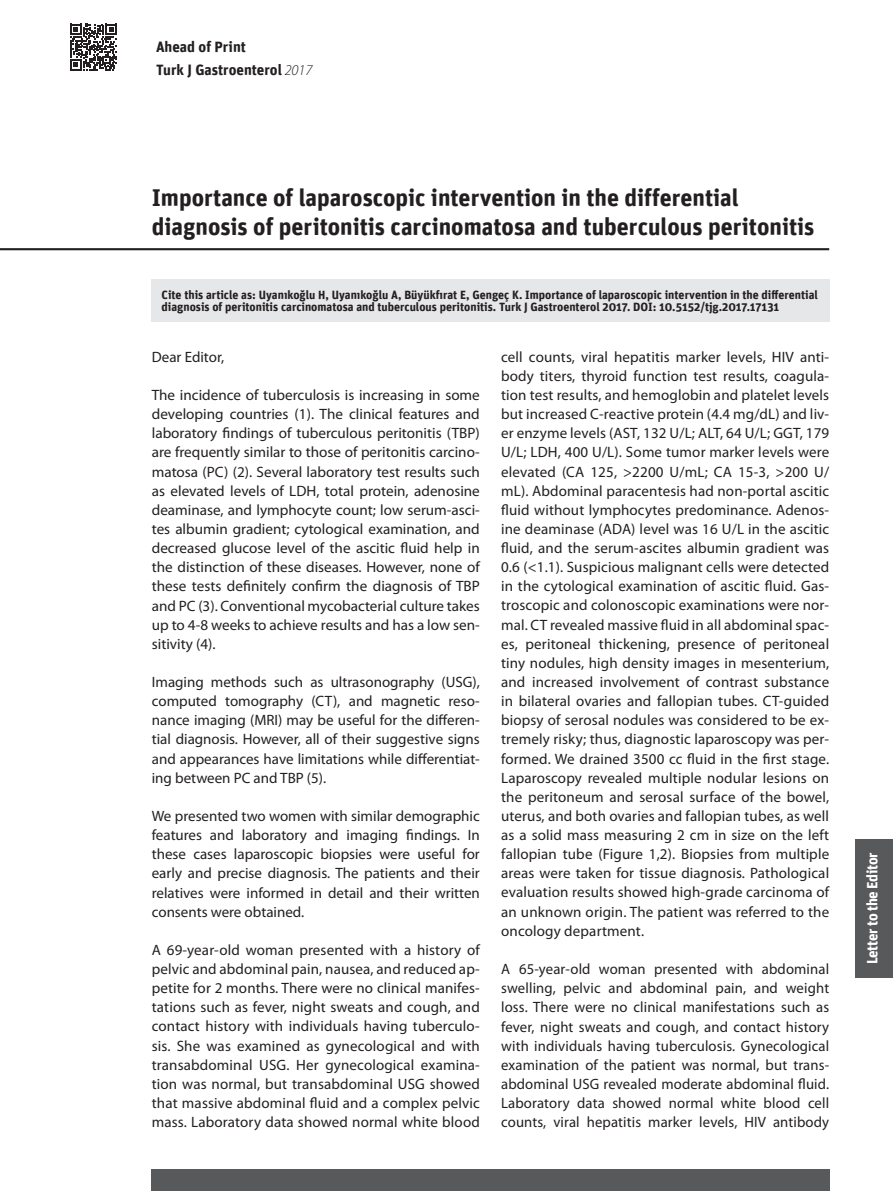
<style>
.page{position:relative;width:893px;height:1191px;background:#fff}
.page>*{position:absolute;margin:0;border:0;box-sizing:border-box;transform-origin:0 0}
.t1{font:700 24px/29.5px "Unit";color:#231f20}
.t2{font:15px/19px "Myriad Pro";color:#231f20;text-align:justify}
.t3{font:700 15px "Unit";color:#231f20}
.t4{font:700 15px "Unit";letter-spacing:-.025em;color:#fff}
.t5{font:700 12px/12px "Unit";color:#231f20}
.s1{font-family:"Myriad Pro";font-weight:300;font-style:italic}
</style>
<div class="page">
<hr style="left:0;top:248px;width:829px;height:2px;background:#231f20">
<svg style="left:70px;top:24px;width:47px;height:46px"></svg>
<div style="left:151px;top:1169px;width:678px;height:22px;background:#58595b"></div>
<div style="left:856px;top:839px;width:37px;height:138px;background:#58595b"></div>
<div style="left:151px;top:279px;width:678px;height:42px;background:#e6e7e8"></div>
<p class="t3" style="left:156px;top:37px;width:91px">Ahead of Print</p>
<p class="t3" style="left:156px;top:61px;width:158px">Turk J Gastroenterol <span class="s1">2017</span></p>
<h1 class="t1" style="left:152px;top:182px;width:664px">Importance of laparoscopic intervention in the differential diagnosis of peritonitis carcinomatosa and tuberculous peritonitis</h1>
<p class="t5" style="left:162px;top:288px;width:658px">Cite this article as: Uyanıkoğlu H, Uyanıkoğlu A, Büyükfırat E, Gengeç K. Importance of laparoscopic intervention in the differential diagnosis of peritonitis carcinomatosa and tuberculous peritonitis. Turk J Gastroenterol 2017. DOI: 10.5152/tjg.2017.17131</p>
<p class="t2" style="left:152px;top:347px;width:74px">Dear Editor,</p>
<p class="t2" style="left:152px;top:385px;width:330px">The incidence of tuberculosis is increasing in some developing countries (1). The clinical features and laboratory findings of tuberculous peritonitis (TBP) are frequently similar to those of peritonitis carcino&shy;matosa (PC) (2). Several laboratory test results such as elevated levels of LDH, total protein, adenosine deaminase, and lymphocyte count; low serum-asci&shy;tes albumin gradient; cytological examination, and decreased glucose level of the ascitic fluid help in the distinction of these diseases. However, none of these tests definitely confirm the diagnosis of TBP and PC (3). Conventional mycobacterial culture takes up to 4-8 weeks to achieve results and has a low sen&shy;sitivity (4).</p>
<p class="t2" style="left:152px;top:672px;width:330px">Imaging methods such as ultrasonography (USG), computed tomography (CT), and magnetic reso&shy;nance imaging (MRI) may be useful for the differen&shy;tial diagnosis. However, all of their suggestive signs and appearances have limitations while differentiat&shy;ing between PC and TBP (5).</p>
<p class="t2" style="left:152px;top:806px;width:330px">We presented two women with similar demographic features and laboratory and imaging findings. In these cases laparoscopic biopsies were useful for early and precise diagnosis. The patients and their relatives were informed in detail and their written consents were obtained.</p>
<p class="t2" style="left:152px;top:940px;width:330px">A 69-year-old woman presented with a history of pelvic and abdominal pain, nausea, and reduced ap&shy;petite for 2 months. There were no clinical manifes&shy;tations such as fever, night sweats and cough, and contact history with individuals having tuberculo&shy;sis. She was examined as gynecological and with transabdominal USG. Her gynecological examina&shy;tion was normal, but transabdominal USG showed that massive abdominal fluid and a complex pelvic mass. Laboratory data showed normal white blood</p>
<p class="t2" style="left:501px;top:347px;width:330px">cell counts, viral hepatitis marker levels, HIV anti&shy;body titers, thyroid function test results, coagula&shy;tion test results, and hemoglobin and platelet levels but increased C-reactive protein (4.4 mg/dL) and liv&shy;er enzyme levels (AST, 132 U/L; ALT, 64 U/L; GGT, 179<br>U/L; LDH, 400 U/L). Some tumor marker levels were elevated (CA 125, &gt;2200 U/mL; CA 15-3, &gt;200 U/ mL). Abdominal paracentesis had non-portal ascitic fluid without lymphocytes predominance. Adenos&shy;ine deaminase (ADA) level was 16 U/L in the ascitic fluid, and the serum-ascites albumin gradient was 0.6 (&lt;1.1). Suspicious malignant cells were detected in the cytological examination of ascitic fluid. Gas&shy;troscopic and colonoscopic examinations were nor&shy;mal. CT revealed massive fluid in all abdominal spac&shy;es, peritoneal thickening, presence of peritoneal tiny nodules, high density images in mesenterium, and increased involvement of contrast substance in bilateral ovaries and fallopian tubes. CT-guided biopsy of serosal nodules was considered to be ex&shy;tremely risky; thus, diagnostic laparoscopy was per&shy;formed. We drained 3500 cc fluid in the first stage.<br>Laparoscopy revealed multiple nodular lesions on the peritoneum and serosal surface of the bowel, uterus, and both ovaries and fallopian tubes, as well as a solid mass measuring 2 cm in size on the left fallopian tube (Figure 1,2). Biopsies from multiple areas were taken for tissue diagnosis. Pathological evaluation results showed high-grade carcinoma of an unknown origin. The patient was referred to the oncology department.</p>
<p class="t2" style="left:501px;top:959px;width:330px">A 65-year-old woman presented with abdominal swelling, pelvic and abdominal pain, and weight loss. There were no clinical manifestations such as fever, night sweats and cough, and contact history with individuals having tuberculosis. Gynecological examination of the patient was normal, but trans&shy;abdominal USG revealed moderate abdominal fluid.<br>Laboratory data showed normal white blood cell counts, viral hepatitis marker levels, HIV antibody</p>
<p class="t4" style="left:863px;top:964px;width:114px;rotate:-90deg">Letter to the Editor</p>
</div>
